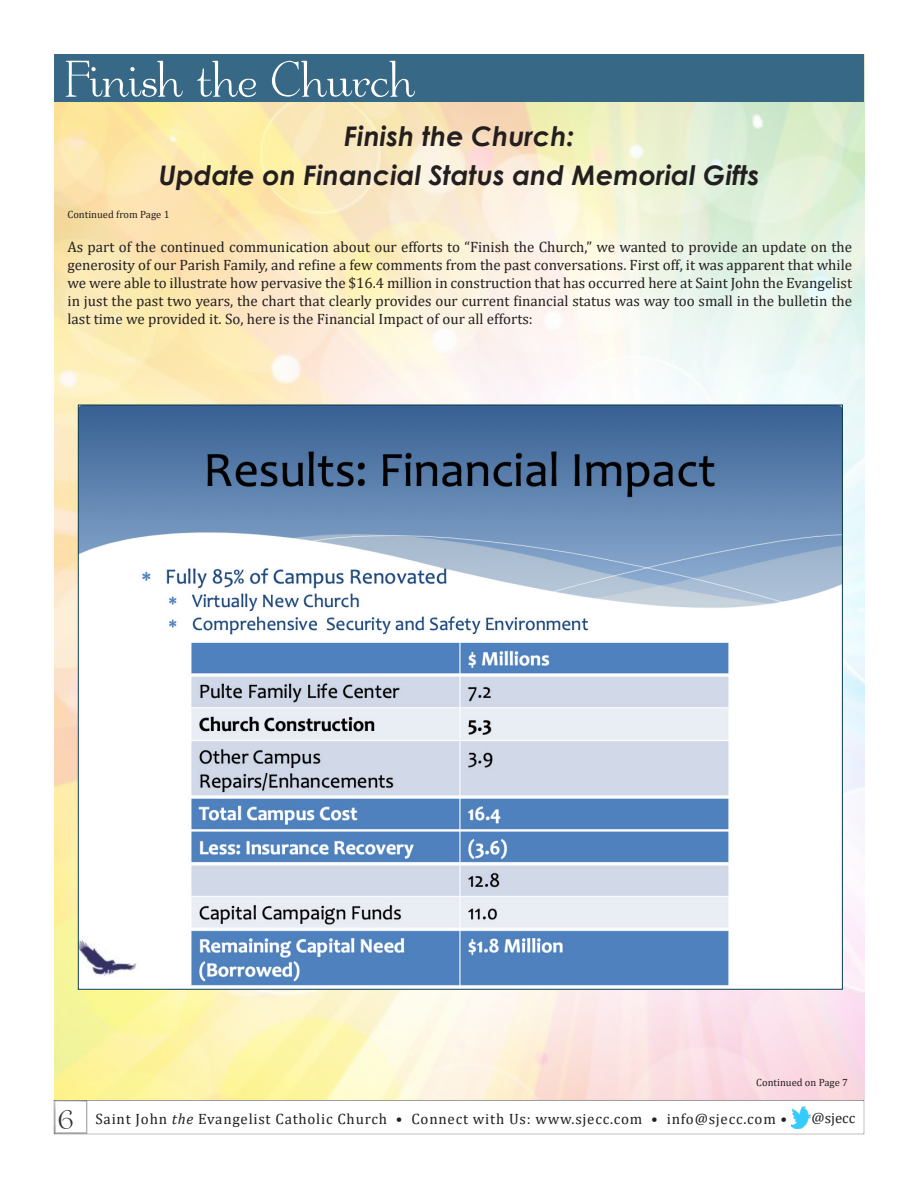
<style>
.page{position:relative;width:918px;height:1188px;background:#fff}
.page>*{position:absolute;margin:0;border:0;box-sizing:border-box;transform-origin:0 0}
.Main_Text_-_bulletin{font:54px "Garton";color:#fff}
.t1{font:36px "Garton";color:#312f30}
.Main_Text_-_bulletin-2{font:italic 700 27px "Century Gothic";color:#231f20}
.Main_Text_-_bulletin-3{font:15px/18px "Cambria";letter-spacing:.05em;color:#231f20;text-align:justify}
.t2{font:14.85px "Cambria";color:#231f20}
.Main_Text_-_bulletin-4{font:10.5px "Cambria";color:#231f20}
.s1{font-style:italic}
</style>
<div class="page">
<img style="left:791px;top:1106px;width:20px;height:22px">
<img style="left:54px;top:101px;width:810px;height:999px">
<div style="left:54px;top:54px;width:810px;height:47px;background:#376986"></div>
<img style="left:80px;top:407px;width:761px;height:580px">
<p class="Main_Text_-_bulletin" style="left:64px;top:54px;width:352px">Finish the Church</p>
<p class="Main_Text_-_bulletin-2" style="left:344px;top:116px;width:232px">Finish the Church:</p>
<p class="Main_Text_-_bulletin-2" style="left:159px;top:155px;width:603px">Update on Financial Status and Memorial Gifts</p>
<p class="Main_Text_-_bulletin-4" style="left:68px;top:208px;width:104px">Continued from Page 1</p>
<p class="Main_Text_-_bulletin-3" style="left:68px;top:238px;width:786px">As part of the continued communication about our efforts to “Finish the Church,” we wanted to provide an update on the generosity of our Parish Family, and refine a few comments from the past conversations. First off, it was apparent that while we were able to illustrate how pervasive the $16.4 million in construction that has occurred here at Saint John the Evangelist in just the past two years, the chart that clearly provides our current financial status was way too small in the bulletin the last time we provided it. So, here is the Financial Impact of our all efforts:</p>
<p class="Main_Text_-_bulletin-4" style="left:756px;top:1077px;width:93px">Continued on Page 7</p>
<h2 class="t1" style="left:58px;top:1100px;width:16px">6</h2>
<p class="Main_Text_-_bulletin-3" style="left:95px;top:1110px;width:693px">Saint John <span class="s1">the</span> Evangelist Catholic Church • Connect with Us: www.sjecc.com • info@sjecc.com •</p>
<p class="t2" style="left:812px;top:1109px;width:45px">@sjecc</p>
</div>
